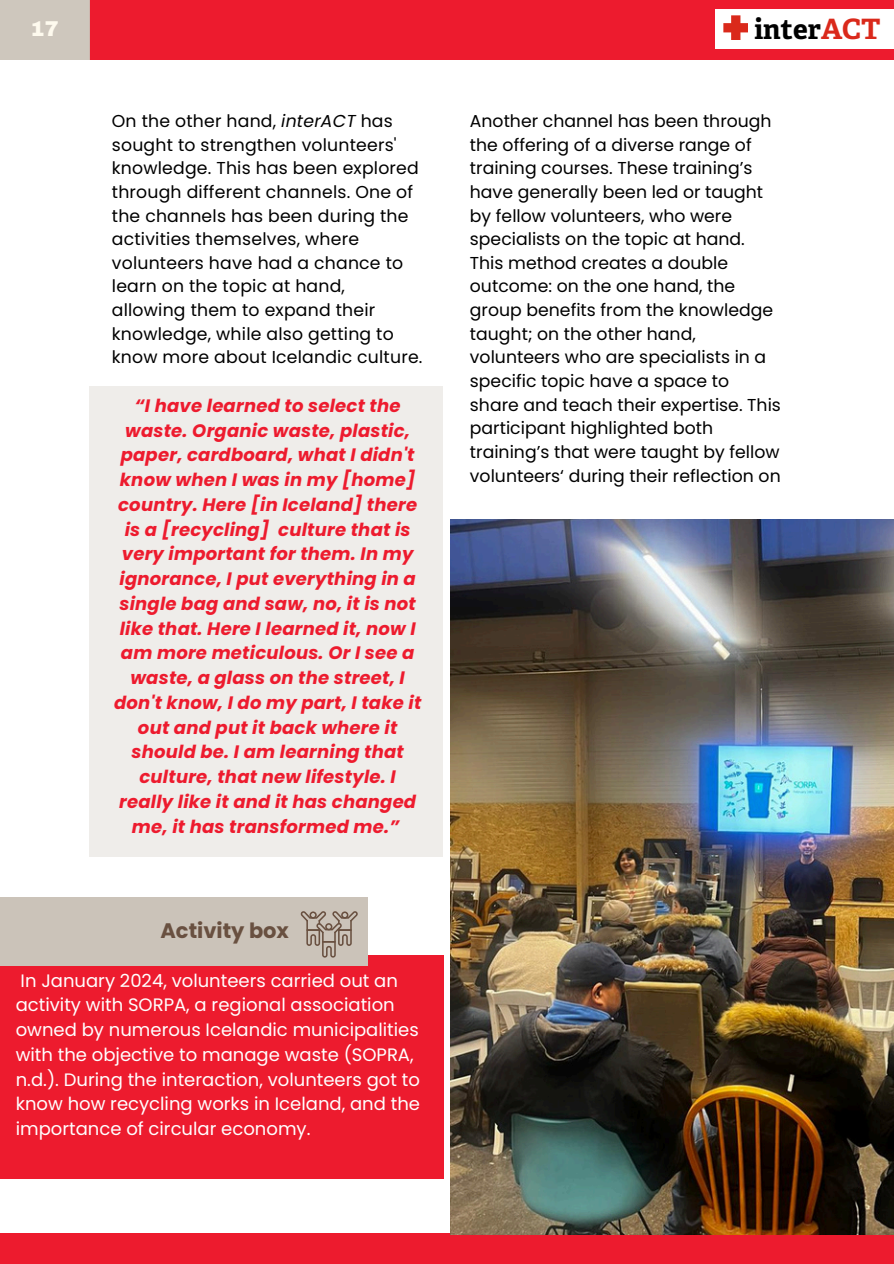
<style>
.page{position:relative;width:894px;height:1264px;background:#fff}
.page>*{position:absolute;margin:0;border:0;box-sizing:border-box;transform-origin:0 0}
.t1{font:700 28.05px "Adelle";color:#000}
.t2{font:700 21px "Poppins";color:#695040}
.t3{font:900 21px "Archivo";color:#fefaed}
.t4{font:italic 700 18px/24.8px "Poppins";letter-spacing:.01em;color:#ed1b2e;text-align:center}
.t5{font:18px/24.8px "Poppins";color:#fff}
.t6{font:17.25px/23.7px "Poppins";color:#000}
.s1{color:#da291b}
.s2{font-style:italic}
</style>
<div class="page">
<div style="left:0;top:1233px;width:893px;height:30px;background:#ed1b2e"></div>
<div style="left:89px;top:386px;width:354px;height:470px;background:#efedea"></div>
<img style="left:450px;top:519px;width:442px;height:715px">
<div style="left:0;top:954px;width:443px;height:224px;background:#ed1b2e"></div>
<div style="left:0;top:897px;width:368px;height:68px;background:#cbc3b9"></div>
<svg style="left:300px;top:911px;width:57px;height:46px"></svg>
<div style="left:89px;top:0;width:804px;height:59px;background:#ed1b2e"></div>
<div style="left:0;top:0;width:89px;height:59px;background:#cbc3b9"></div>
<div style="left:714px;top:9px;width:179px;height:40px;background:#fff"></div>
<svg style="left:723px;top:15px;width:25px;height:25px"></svg>
<p class="t3" style="left:31px;top:18px;width:30px">17</p>
<h1 class="t1" style="left:754px;top:14px;width:128px">inter<span class="s1">ACT</span></h1>
<p class="t6" style="left:112px;top:109px;width:312px">On the other hand, <span class="s2">interACT</span> has sought to strengthen volunteers' knowledge. This has been explored through different channels. One of the channels has been during the activities themselves, where volunteers have had a chance to learn on the topic at hand, allowing them to expand their knowledge, while also getting to know more about Icelandic culture.</p>
<p class="t4" style="left:114px;top:393px;width:309px">“I have learned to select the waste. Organic waste, plastic, paper, cardboard, what I didn't know when I was in my [home] country. Here [in Iceland] there is a [recycling] culture that is very important for them. In my ignorance, I put everything in a single bag and saw, no, it is not like that. Here I learned it, now I am more meticulous. Or I see a waste, a glass on the street, I don't know, I do my part, I take it out and put it back where it should be. I am learning that culture, that new lifestyle. I really like it and it has changed me, it has transformed me.”</p>
<p class="t2" style="left:160px;top:915px;width:130px">Activity box</p>
<p class="t5" style="left:16px;top:967px;width:405px">In January 2024, volunteers carried out an activity with SORPA, a regional association owned by numerous Icelandic municipalities with the objective to manage waste (SOPRA, n.d.). During the interaction, volunteers got to know how recycling works in Iceland, and the importance of circular economy.</p>
<p class="t6" style="left:470px;top:109px;width:312px">Another channel has been through the offering of a diverse range of training courses. These training’s have generally been led or taught by fellow volunteers, who were specialists on the topic at hand.<br>This method creates a double outcome: on the one hand, the group benefits from the knowledge taught; on the other hand, volunteers who are specialists in a specific topic have a space to share and teach their expertise. This participant highlighted both training’s that were taught by fellow volunteers‘ during their reflection on</p>
</div>
